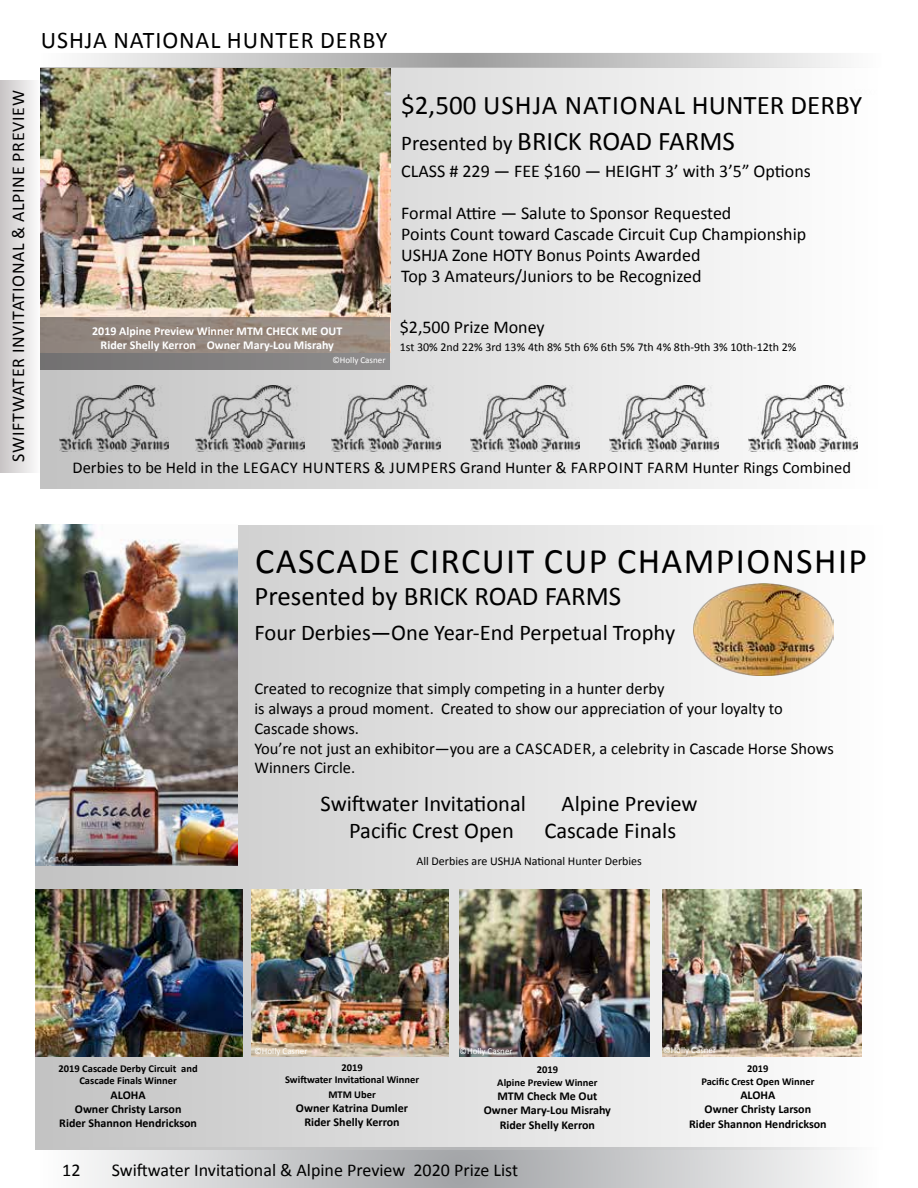
<style>
.page{position:relative;width:918px;height:1188px;background:#fff}
.page>*{position:absolute;margin:0;border:0;box-sizing:border-box;transform-origin:0 0}
.t1{font:36px "Calibri";letter-spacing:.04em;color:#000}
.t2{font:27px/36px "Calibri";color:#000}
.t3{font:24px "Calibri";letter-spacing:.04em;color:#000}
.t4{font:22.5px "Calibri";color:#000}
.t5{font:18px/21px "Calibri";color:#000}
.t6{font:18px "Calibri";letter-spacing:.04em;color:#000}
.t7{font:16.5px/19.8px "Calibri";color:#000}
.t8{font:700 12px/14.4px "Calibri";color:#000;text-align:center}
.t9{font:12px "Calibri";color:#000}
.t10{font:700 12px/14.4px "Calibri";color:#fff;text-align:center}
.t11{font:700 10.5px/12.6px "Calibri";color:#000;text-align:center}
.t12{font:9px "Calibri";color:#fff}
.s1{font-size:21px}
</style>
<div class="page">
<svg style="left:84px;top:1150px;width:752px;height:38px;background:#cacbcd"></svg>
<svg style="left:41px;top:53px;width:810px;height:15px;background:#cbcbcb"></svg>
<div style="left:0;top:80px;width:41px;height:392px;background:linear-gradient(to right,#c8c4c5,#fdfdfd)"></div>
<div style="left:36px;top:525px;width:847px;height:625px;background:linear-gradient(to right,#c1c1c0,#fefefe)"></div>
<img style="left:460px;top:890px;width:189px;height:166px">
<img style="left:663px;top:890px;width:199px;height:166px">
<img style="left:251px;top:890px;width:197px;height:166px">
<img style="left:694px;top:583px;width:139px;height:92px">
<img style="left:36px;top:524px;width:201px;height:342px">
<div style="left:41px;top:68px;width:837px;height:421px;background:linear-gradient(to right,#c3c3c3,#fefefe)"></div>
<img style="left:40px;top:69px;width:350px;height:284px">
<img style="left:331px;top:386px;width:109px;height:66px">
<img style="left:470px;top:386px;width:109px;height:66px">
<img style="left:609px;top:386px;width:109px;height:66px">
<img style="left:748px;top:386px;width:110px;height:66px">
<img style="left:195px;top:386px;width:109px;height:66px">
<img style="left:59px;top:386px;width:109px;height:66px">
<svg style="left:41px;top:317px;width:349px;height:52px;background:#8e847e"></svg>
<img style="left:36px;top:890px;width:207px;height:166px">
<p class="t6" style="left:7px;top:462px;width:373px;rotate:-90deg">SWIFTWATER INVITATIONAL &amp; ALPINE PREVIEW</p>
<h3 class="t3" style="left:41px;top:25px;width:348px">USHJA NATIONAL HUNTER DERBY</h3>
<p class="t10" style="left:92px;top:325px;width:252px">2019 Alpine Preview Winner MTM CHECK ME OUT<br>Rider Shelly Kerron Owner Mary-Lou Misrahy</p>
<p class="t12" style="left:332px;top:354px;width:55px">©Holly Casner</p>
<h2 class="t2" style="left:401px;top:87px;width:462px">$2,500 USHJA NATIONAL HUNTER DERBY<br><span class="s1">Presented by</span> BRICK ROAD FARMS</h2>
<p class="t5" style="left:401px;top:160px;width:411px">CLASS # 229 — FEE $160 — HEIGHT 3’ with 3’5” Options</p>
<p class="t5" style="left:401px;top:202px;width:407px">Formal Attire — Salute to Sponsor Requested<br>Points Count toward Cascade Circuit Cup Championship USHJA Zone HOTY Bonus Points Awarded<br>Top 3 Amateurs/Juniors to be Recognized</p>
<p class="t5" style="left:400px;top:317px;width:146px">$2,500 Prize Money</p>
<p class="t9" style="left:400px;top:340px;width:398px">1st 30% 2nd 22% 3rd 13% 4th 8% 5th 6% 6th 5% 7th 4% 8th-9th 3% 10th-12th 2%</p>
<p class="t7" style="left:73px;top:458px;width:780px">Derbies to be Held in the LEGACY HUNTERS &amp; JUMPERS Grand Hunter &amp; FARPOINT FARM Hunter Rings Combined</p>
<h1 class="t1" style="left:255px;top:538px;width:614px">CASCADE CIRCUIT CUP CHAMPIONSHIP</h1>
<h2 class="t2" style="left:254px;top:578px;width:368px">Presented by BRICK ROAD FARMS</h2>
<h3 class="t4" style="left:254px;top:618px;width:422px">Four Derbies—One Year-End Perpetual Trophy</h3>
<p class="t7" style="left:254px;top:679px;width:581px">Created to recognize that simply competing in a hunter derby<br>is always a proud moment. Created to show our appreciation of your loyalty to Cascade shows.<br>You’re not just an exhibitor—you are a CASCADER, a celebrity in Cascade Horse Shows Winners Circle.</p>
<h3 class="t4" style="left:321px;top:789px;width:207px">Swiftwater Invitational</h3>
<h3 class="t4" style="left:562px;top:789px;width:138px">Alpine Preview</h3>
<h3 class="t4" style="left:349px;top:816px;width:166px">Pacific Crest Open</h3>
<h3 class="t4" style="left:544px;top:816px;width:133px">Cascade Finals</h3>
<p class="t9" style="left:416px;top:854px;width:227px">All Derbies are USHJA National Hunter Derbies</p>
<p class="t11" style="left:59px;top:1062px;width:141px">2019 Cascade Derby Circuit and<br>Cascade Finals Winner</p>
<p class="t8" style="left:59px;top:1088px;width:139px">ALOHA<br>Owner Christy Larson<br>Rider Shannon Hendrickson</p>
<p class="t12" style="left:254px;top:1045px;width:55px">©Holly Casner</p>
<p class="t12" style="left:460px;top:1046px;width:55px">©Holly Casner</p>
<p class="t12" style="left:663px;top:1045px;width:55px">©Holly Casner</p>
<p class="t11" style="left:285px;top:1061px;width:136px">2019<br>Swiftwater Invitational Winner</p>
<p class="t11" style="left:328px;top:1088px;width:49px">MTM Uber</p>
<p class="t8" style="left:296px;top:1102px;width:114px">Owner Katrina Dumler<br>Rider Shelly Kerron</p>
<p class="t11" style="left:497px;top:1064px;width:102px">2019<br>Alpine Preview Winner</p>
<p class="t8" style="left:484px;top:1090px;width:129px">MTM Check Me Out<br>Owner Mary-Lou Misrahy<br>Rider Shelly Kerron</p>
<p class="t11" style="left:701px;top:1063px;width:115px">2019<br>Pacific Crest Open Winner</p>
<p class="t8" style="left:689px;top:1089px;width:139px">ALOHA<br>Owner Christy Larson<br>Rider Shannon Hendrickson</p>
<p class="t5" style="left:62px;top:1159px;width:20px">12</p>
<p class="t5" style="left:112px;top:1159px;width:408px">Swiftwater Invitational &amp; Alpine Preview 2020 Prize List</p>
</div>
